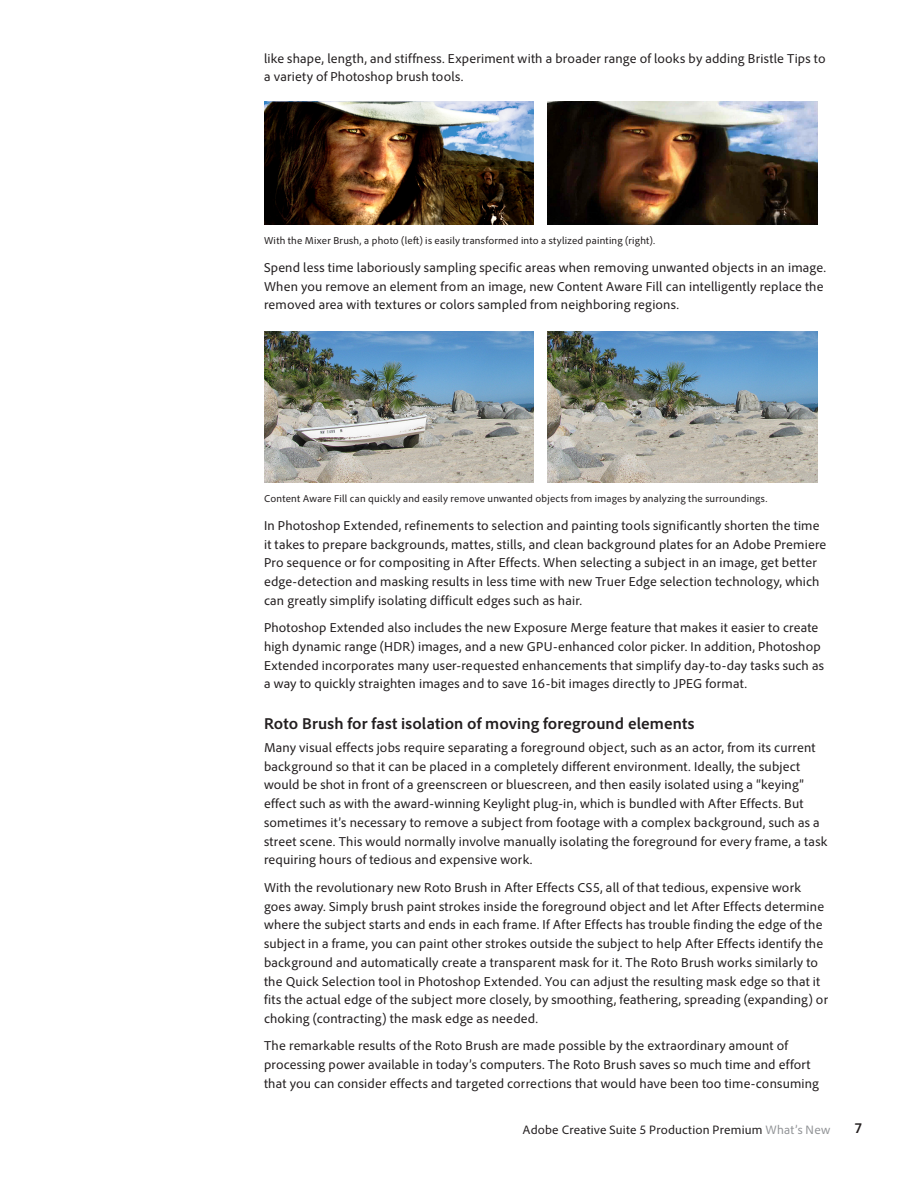
<style>
.page{position:relative;width:918px;height:1188px;background:#fff}
.page>*{position:absolute;margin:0;border:0;box-sizing:border-box;transform-origin:0 0}
.Text__Level_2_subhea{font:700 16.5px "Adobe Clean";letter-spacing:.005em;color:#231f20}
.t1{font:700 semi-condensed 15px "Adobe Clean";color:#231f20}
.Text__Body{font:13.5px/18.8px "Adobe Clean";letter-spacing:.01em;color:#231f20}
.t2{font:12.75px "Adobe Clean";letter-spacing:.015em;color:#231f20}
.Text__Caption_Body{font:10.5px "Adobe Clean";letter-spacing:.02em;color:#231f20}
.s1{color:#939598}
</style>
<div class="page">
<img style="left:264px;top:101px;width:270px;height:124px">
<img style="left:547px;top:101px;width:270px;height:124px">
<img style="left:264px;top:331px;width:270px;height:151px">
<img style="left:548px;top:331px;width:270px;height:151px">
<p class="Text__Body" style="left:264px;top:48px;width:563px">like shape, length, and stiffness. Experiment with a broader range of looks by adding Bristle Tips to a variety of Photoshop brush tools.</p>
<p class="Text__Caption_Body" style="left:264px;top:234px;width:393px">With the Mixer Brush, a photo (left) is easily transformed into a stylized painting (right).</p>
<p class="Text__Body" style="left:264px;top:258px;width:564px">Spend less time laboriously sampling specific areas when removing unwanted objects in an image.<br>When you remove an element from an image, new Content Aware Fill can intelligently replace the removed area with textures or colors sampled from neighboring regions.</p>
<p class="Text__Caption_Body" style="left:264px;top:492px;width:505px">Content Aware Fill can quickly and easily remove unwanted objects from images by analyzing the surroundings.</p>
<p class="Text__Body" style="left:264px;top:516px;width:564px">In Photoshop Extended, refinements to selection and painting tools significantly shorten the time it takes to prepare backgrounds, mattes, stills, and clean background plates for an Adobe Premiere Pro sequence or for compositing in After Effects. When selecting a subject in an image, get better edge-detection and masking results in less time with new Truer Edge selection technology, which can greatly simplify isolating difficult edges such as hair.</p>
<p class="Text__Body" style="left:264px;top:618px;width:562px">Photoshop Extended also includes the new Exposure Merge feature that makes it easier to create high dynamic range (HDR) images, and a new GPU-enhanced color picker. In addition, Photoshop Extended incorporates many user-requested enhancements that simplify day-to-day tasks such as a way to quickly straighten images and to save 16-bit images directly to JPEG format.</p>
<p class="Text__Level_2_subhea" style="left:264px;top:713px;width:432px">Roto Brush for fast isolation of moving foreground elements</p>
<p class="Text__Body" style="left:264px;top:738px;width:565px">Many visual effects jobs require separating a foreground object, such as an actor, from its current background so that it can be placed in a completely different environment. Ideally, the subject would be shot in front of a greenscreen or bluescreen, and then easily isolated using a “keying” effect such as with the award-winning Keylight plug-in, which is bundled with After Effects. But sometimes it’s necessary to remove a subject from footage with a complex background, such as a street scene. This would normally involve manually isolating the foreground for every frame, a task requiring hours of tedious and expensive work.</p>
<p class="Text__Body" style="left:264px;top:878px;width:566px">With the revolutionary new Roto Brush in After Effects CS5, all of that tedious, expensive work goes away. Simply brush paint strokes inside the foreground object and let After Effects determine where the subject starts and ends in each frame. If After Effects has trouble finding the edge of the subject in a frame, you can paint other strokes outside the subject to help After Effects identify the background and automatically create a transparent mask for it. The Roto Brush works similarly to the Quick Selection tool in Photoshop Extended. You can adjust the resulting mask edge so that it fits the actual edge of the subject more closely, by smoothing, feathering, spreading (expanding) or choking (contracting) the mask edge as needed.</p>
<p class="Text__Body" style="left:264px;top:1036px;width:557px">The remarkable results of the Roto Brush are made possible by the extraordinary amount of processing power available in today’s computers. The Roto Brush saves so much time and effort that you can consider effects and targeted corrections that would have been too time-consuming</p>
<p class="t2" style="left:523px;top:1122px;width:309px">Adobe Creative Suite 5 Production Premium <span class="s1">What’s New</span></p>
<p class="t1" style="left:854px;top:1119px;width:9px">7</p>
</div>
